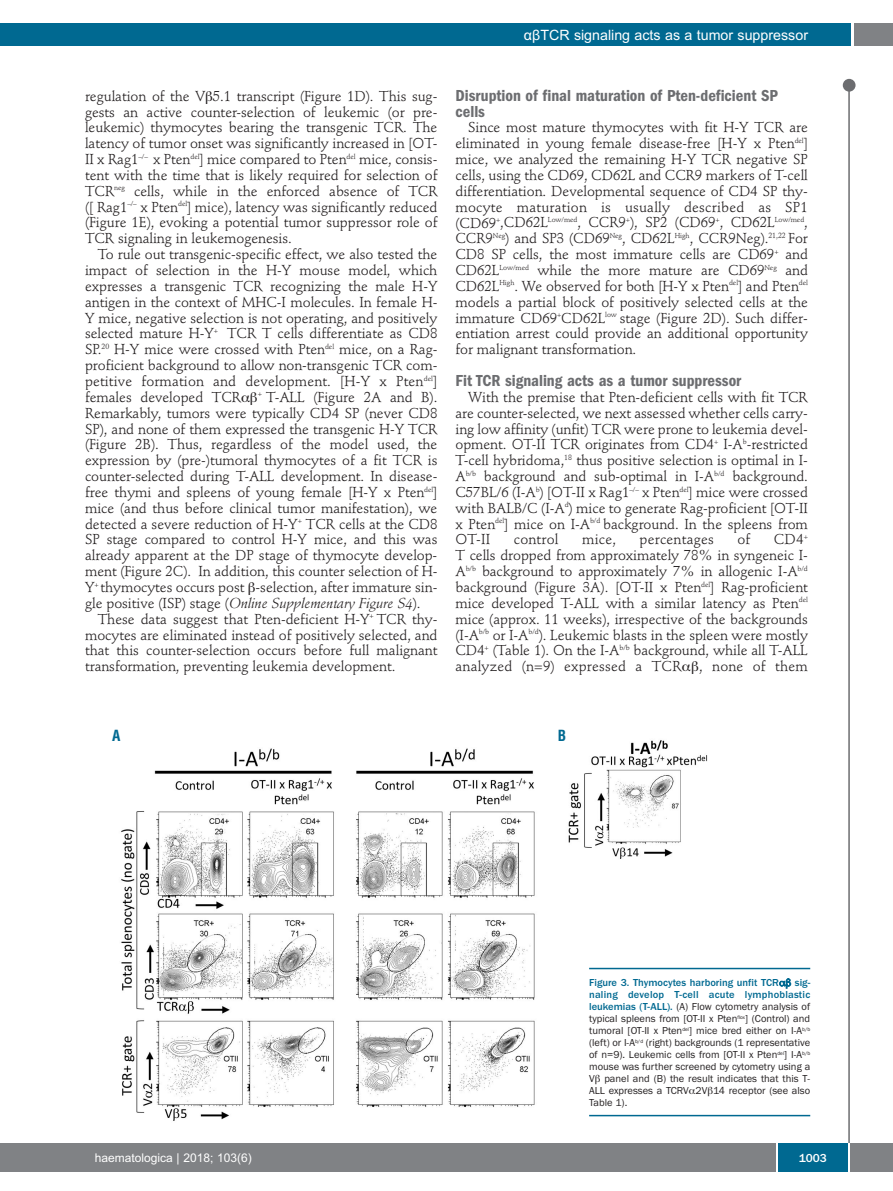
<style>
.page{position:relative;width:893px;height:1191px;background:#fff}
.page>*{position:absolute;margin:0;border:0;box-sizing:border-box;transform-origin:0 0}
.t1{font:600 condensed 16.5px/15.9px "Franklin Gothic";color:#6c6d70}
.t2{font:700 condensed 15px "Helvetica";color:#006991}
.t3{font:14.25px/15.9px "Stempel Schneidler";letter-spacing:-.005em;color:#231f20;text-align:justify}
.t4{font:14.25px "Arial";color:#fff}
.t5{font:14.25px "Stempel Schneidler";letter-spacing:.015em;color:#231f20}
.t6{font:12px "Arial";color:#fff}
.t7{font:500 12px "Franklin Gothic";color:#fff}
.t8{font:10.5px/12px "Franklin Gothic";color:#231f20;text-align:justify}
.t9{font:500 10.5px "Franklin Gothic";color:#006991}
.s1{font-style:italic}
.s2{font-weight:500;color:#006991}
</style>
<div class="page">
<div style="left:843px;top:79px;width:12px;height:13px;background:#6c6d70;border-radius:50%"></div>
<hr style="left:848px;top:81px;width:2px;height:1062px;background:#6c6d70">
<div style="left:854px;top:23px;width:39px;height:22px;background:#808285"></div>
<div style="left:1px;top:23px;width:849px;height:22px;background:#006991"></div>
<div style="left:0;top:1143px;width:893px;height:28px;background:#808285"></div>
<div style="left:778px;top:1143px;width:70px;height:28px;background:#006991"></div>
<hr style="left:776px;top:1143px;width:2px;height:28px;background:#fff">
<hr style="left:848px;top:1143px;width:2px;height:28px;background:#fff">
<hr style="left:0;top:23px;width:2px;height:22px;background:#006991">
<img style="left:121px;top:740px;width:604px;height:381px">
<hr style="left:589px;top:967px;width:221px;height:2px;background:#006991">
<hr style="left:589px;top:1114px;width:221px;height:2px;background:#006991">
<svg style="left:595px;top:1075px;width:5px;height:9px"></svg>
<svg style="left:689px;top:1089px;width:6px;height:5px"></svg>
<svg style="left:708px;top:1087px;width:5px;height:9px"></svg>
<p class="t4" style="left:524px;top:27px;width:286px">αβTCR signaling acts as a tumor suppressor</p>
<p class="t3" style="left:85px;top:89px;width:354px">regulation of the V 5.1 transcript (Figure 1D). This sug&shy;gests an active counter-selection of leukemic (or pre&shy;leukemic) thymocytes bearing the transgenic TCR. The latency of tumor onset was significantly increased in [OT-II x Rag1<sup>–/–</sup> x Pten<sup>del</sup>] mice compared to Pten<sup>del</sup> mice, consis&shy;tent with the time that is likely required for selection of TCR<sup>neg</sup> cells, while in the enforced absence of TCR ([ Rag1<sup>–/–</sup> x Pten<sup>del</sup>] mice), latency was significantly reduced (Figure 1E), evoking a potential tumor suppressor role of TCR signaling in leukemogenesis.</p>
<p class="t3" style="left:85px;top:248px;width:354px;text-indent:13px">To rule out transgenic-specific effect, we also tested the impact of selection in the H-Y mouse model, which expresses a transgenic TCR recognizing the male H-Y antigen in the context of MHC-I molecules. In female H-Y mice, negative selection is not operating, and positively selected mature H-Y<sup>+</sup> TCR T cells differentiate as CD8<br>SP.<sup>20</sup> H-Y mice were crossed with Pten<sup>del</sup> mice, on a Rag&shy;proficient background to allow non-transgenic TCR com&shy;petitive formation and development. [H-Y x Pten<sup>del</sup>] females developed TCR <sup>+</sup> T-ALL (Figure 2A and B).<br>Remarkably, tumors were typically CD4 SP (never CD8<br>SP), and none of them expressed the transgenic H-Y TCR (Figure 2B). Thus, regardless of the model used, the expression by (pre-)tumoral thymocytes of a fit TCR is counter-selected during T-ALL development. In disease&shy;free thymi and spleens of young female [H-Y x Pten<sup>del</sup>] mice (and thus before clinical tumor manifestation), we detected a severe reduction of H-Y<sup>+</sup> TCR cells at the CD8<br>SP stage compared to control H-Y mice, and this was already apparent at the DP stage of thymocyte develop&shy;ment (Figure 2C). In addition, this counter selection of H-Y<sup>+</sup> thymocytes occurs post -selection, after immature sin&shy;gle positive (ISP) stage (<span class="s1">Online Supplementary Figure S4</span>).</p>
<p class="t3" style="left:85px;top:612px;width:354px;text-indent:13px">These data suggest that Pten-deficient H-Y<sup>+</sup> TCR thy&shy;mocytes are eliminated instead of positively selected, and that this counter-selection occurs before full malignant transformation, preventing leukemia development.</p>
<p class="t1" style="left:455px;top:89px;width:324px">Disruption of final maturation of Pten-deficient SP cells</p>
<p class="t3" style="left:455px;top:121px;width:354px;text-indent:13px">Since most mature thymocytes with fit H-Y TCR are eliminated in young female disease-free [H-Y x Pten<sup>del</sup>] mice, we analyzed the remaining H-Y TCR negative SP cells, using the CD69, CD62L and CCR9 markers of T-cell differentiation. Developmental sequence of CD4 SP thy&shy;mocyte maturation is usually described as SP1 (CD69<sup>+</sup>,CD62L<sup>Low/med</sup>, CCR9<sup>+</sup>), SP2 (CD69<sup>+</sup>, CD62L<sup>Low/med</sup>, CCR9<sup>Neg</sup>) and SP3 (CD69<sup>Neg</sup>, CD62L<sup>High</sup>, CCR9Neg).<sup>21,22</sup> For CD8 SP cells, the most immature cells are CD69<sup>+</sup> and CD62L<sup>Low/med</sup> while the more mature are CD69<sup>Neg</sup> and CD62L<sup>High</sup>. We observed for both [H-Y x Pten<sup>del</sup>] and Pten<sup>del </sup>models a partial block of positively selected cells at the immature CD69<sup>+</sup>CD62L<sup>low</sup> stage (Figure 2D). Such differ&shy;entiation arrest could provide an additional opportunity for malignant transformation.</p>
<p class="t1" style="left:455px;top:374px;width:287px">Fit TCR signaling acts as a tumor suppressor</p>
<p class="t3" style="left:455px;top:390px;width:354px;text-indent:13px">With the premise that Pten-deficient cells with fit TCR are counter-selected, we next assessed whether cells carry&shy;ing low affinity (unfit) TCR were prone to leukemia devel&shy;opment. OT-II TCR originates from CD4<sup>+</sup> I-A<sup>b</sup>-restricted T-cell hybridoma,<sup>18</sup> thus positive selection is optimal in I-A<sup>b/b</sup> background and sub-optimal in I-A<sup>b/d</sup> background.<br>C57BL/6 (I-A<sup>b</sup>) [OT-II x Rag1<sup>–/–</sup> x Pten<sup>del</sup>] mice were crossed with BALB/C (I-A<sup>d</sup>) mice to generate Rag-proficient [OT-II x Pten<sup>del</sup>] mice on I-A<sup>b/d</sup> background. In the spleens from OT-II</p>
<p class="t5" style="left:514px;top:533px;width:46px">control</p>
<p class="t3" style="left:582px;top:533px;width:36px">mice,</p>
<p class="t5" style="left:640px;top:533px;width:76px">percentages</p>
<p class="t3" style="left:737px;top:533px;width:14px">of</p>
<p class="t3" style="left:455px;top:533px;width:354px;text-indent:318px">CD4<sup>+ </sup>T cells dropped from approximately 78% in syngeneic I-A<sup>b/b</sup> background to approximately 7% in allogenic I-A<sup>b/d </sup>background (Figure 3A). [OT-II x Pten<sup>del</sup>] Rag-proficient mice developed T-ALL with a similar latency as Pten<sup>del </sup>mice (approx. 11 weeks), irrespective of the backgrounds (I-A<sup>b/b</sup> or I-A<sup>b/d</sup>). Leukemic blasts in the spleen were mostly CD4<sup>+</sup> (Table 1). On the I-A<sup>b/b</sup> background, while all T-ALL analyzed (n=9) expressed a TCR , none of them</p>
<p class="t2" style="left:112px;top:726px;width:10px">A</p>
<p class="t2" style="left:558px;top:727px;width:10px">B</p>
<p class="t9" style="left:589px;top:976px;width:191px">Figure 3. Thymocytes harboring unfit TCR</p>
<p class="t8" style="left:589px;top:976px;width:223px;text-indent:206px"><span class="s2">sig&shy;naling develop T-cell acute lymphoblastic leukemias (T-ALL).</span> (A) Flow cytometry analysis of typical spleens from [OT-II x Pten<sup>flox</sup>] (Control) and tumoral [OT-II x Pten<sup>del</sup>] mice bred either on I-A<sup>b/b </sup>(left) or I-A<sup>b/d</sup> (right) backgrounds (1 representative of n=9). Leukemic cells from [OT-II x Pten<sup>del</sup>] I-A<sup>b/b </sup>mouse was further screened by cytometry using a V panel and (B) the result indicates that this T-ALL expresses a TCRV 2V 14 receptor (see also Table 1).</p>
<p class="t6" style="left:95px;top:1150px;width:158px">haematologica | 2018; 103(6)</p>
<p class="t7" style="left:799px;top:1150px;width:30px">1003</p>
</div>
